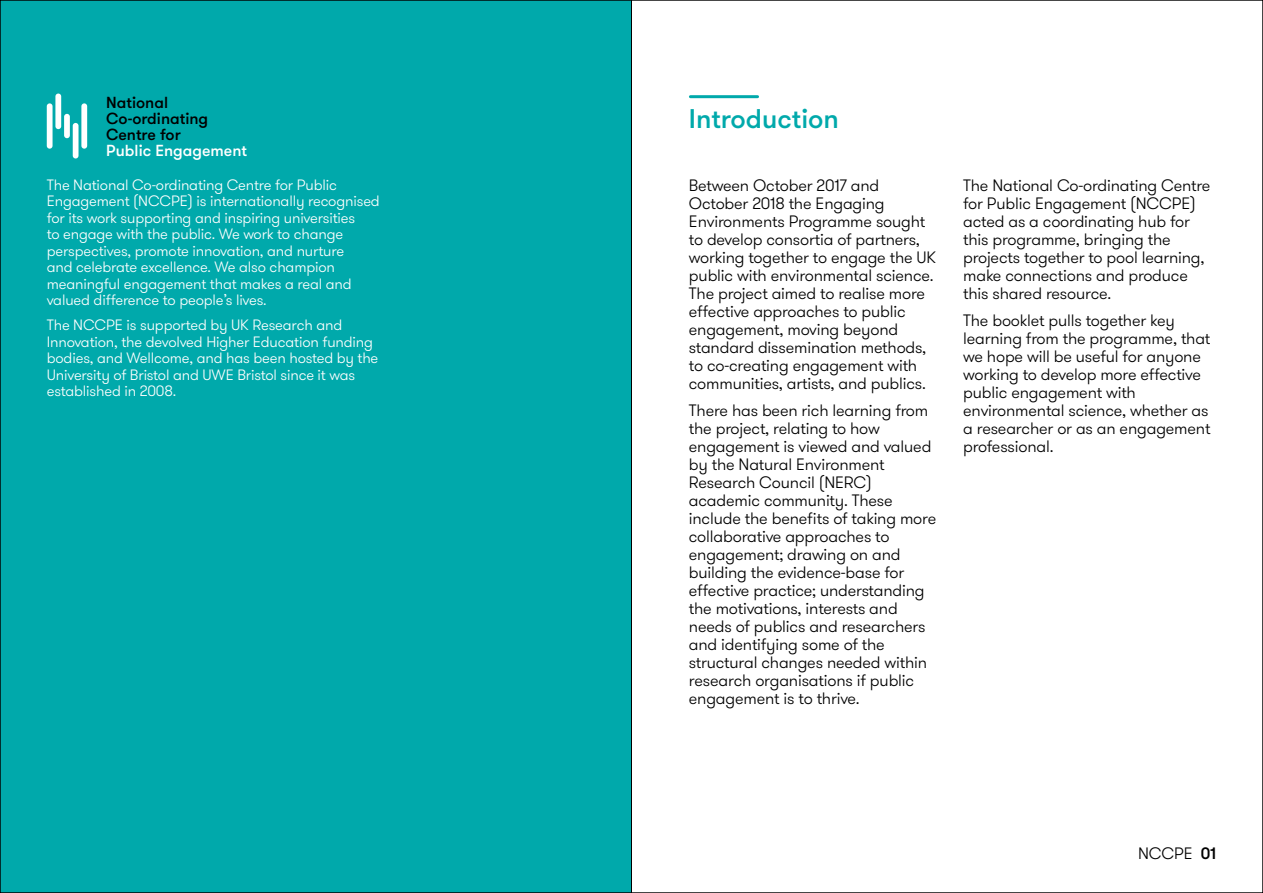
<style>
.page{position:relative;width:1263px;height:893px;background:#fff}
.page>*{position:absolute;margin:0;border:0;box-sizing:border-box;transform-origin:0 0}
.t1{font:500 27px "GT Walsheim";color:#00a9ab}
.t2{font:300 16.5px/18px "GT Walsheim";letter-spacing:-.01em;color:#000}
.t3{font:500 16.05px/16px "GT Walsheim";color:#000}
.t4{font:500 16.05px "GT Walsheim";color:#fff}
.t5{font:300 15px/16.5px "GT Walsheim";letter-spacing:-.01em;color:#fff}
.s1{font-weight:500}
</style>
<div class="page">
<div style="left:0;top:0;width:631px;height:893px;background:#00a9ab"></div>
<hr style="left:690px;top:95px;width:67px;height:3px;background:#00a9ab">
<div style="left:81px;top:103px;width:6px;height:46px;background:#fff;border-radius:3px"></div>
<div style="left:47px;top:103px;width:6px;height:46px;background:#fff;border-radius:3px"></div>
<div style="left:64px;top:114px;width:6px;height:24px;background:#fff;border-radius:3px"></div>
<div style="left:73px;top:123px;width:6px;height:36px;background:#fff;border-radius:3px"></div>
<div style="left:55px;top:94px;width:6px;height:35px;background:#fff;border-radius:3px"></div>
<hr style="left:631px;top:0;width:1px;height:893px;background:#000">
<p class="t3" style="left:106px;top:94px;width:103px">National<br>Co-ordinating<br>Centre for</p>
<p class="t4" style="left:106px;top:140px;width:142px">Public Engagement</p>
<p class="t5" style="left:47px;top:177px;width:335px">The National Co-ordinating Centre for Public Engagement (NCCPE) is internationally recognised for its work supporting and inspiring universities<br>to engage with the public. We work to change perspectives, promote innovation, and nurture<br>and celebrate excellence. We also champion meaningful engagement that makes a real and valued difference to people’s lives.</p>
<p class="t5" style="left:47px;top:317px;width:333px">The NCCPE is supported by UK Research and Innovation, the devolved Higher Education funding bodies, and Wellcome, and has been hosted by the University of Bristol and UWE Bristol since it was established in 2008.</p>
<h1 class="t1" style="left:689px;top:102px;width:152px">Introduction</h1>
<p class="t2" style="left:689px;top:177px;width:249px">Between October 2017 and<br>October 2018 the Engaging<br>Environments Programme sought to develop consortia of partners, working together to engage the UK public with environmental science.<br>The project aimed to realise more effective approaches to public engagement, moving beyond standard dissemination methods, to co-creating engagement with communities, artists, and publics.</p>
<p class="t2" style="left:689px;top:401px;width:249px">There has been rich learning from the project, relating to how engagement is viewed and valued by the Natural Environment<br>Research Council (NERC) academic community. These include the benefits of taking more collaborative approaches to engagement; drawing on and building the evidence-base for effective practice; understanding the motivations, interests and needs of publics and researchers and identifying some of the structural changes needed within research organisations if public engagement is to thrive.</p>
<p class="t2" style="left:963px;top:177px;width:249px">The National Co-ordinating Centre for Public Engagement (NCCPE) acted as a coordinating hub for this programme, bringing the projects together to pool learning, make connections and produce this shared resource.</p>
<p class="t2" style="left:963px;top:311px;width:249px">The booklet pulls together key learning from the programme, that we hope will be useful for anyone working to develop more effective public engagement with environmental science, whether as a researcher or as an engagement professional.</p>
<p class="t2" style="left:1138px;top:845px;width:79px">NCCPE <span class="s1">01</span></p>
</div>
